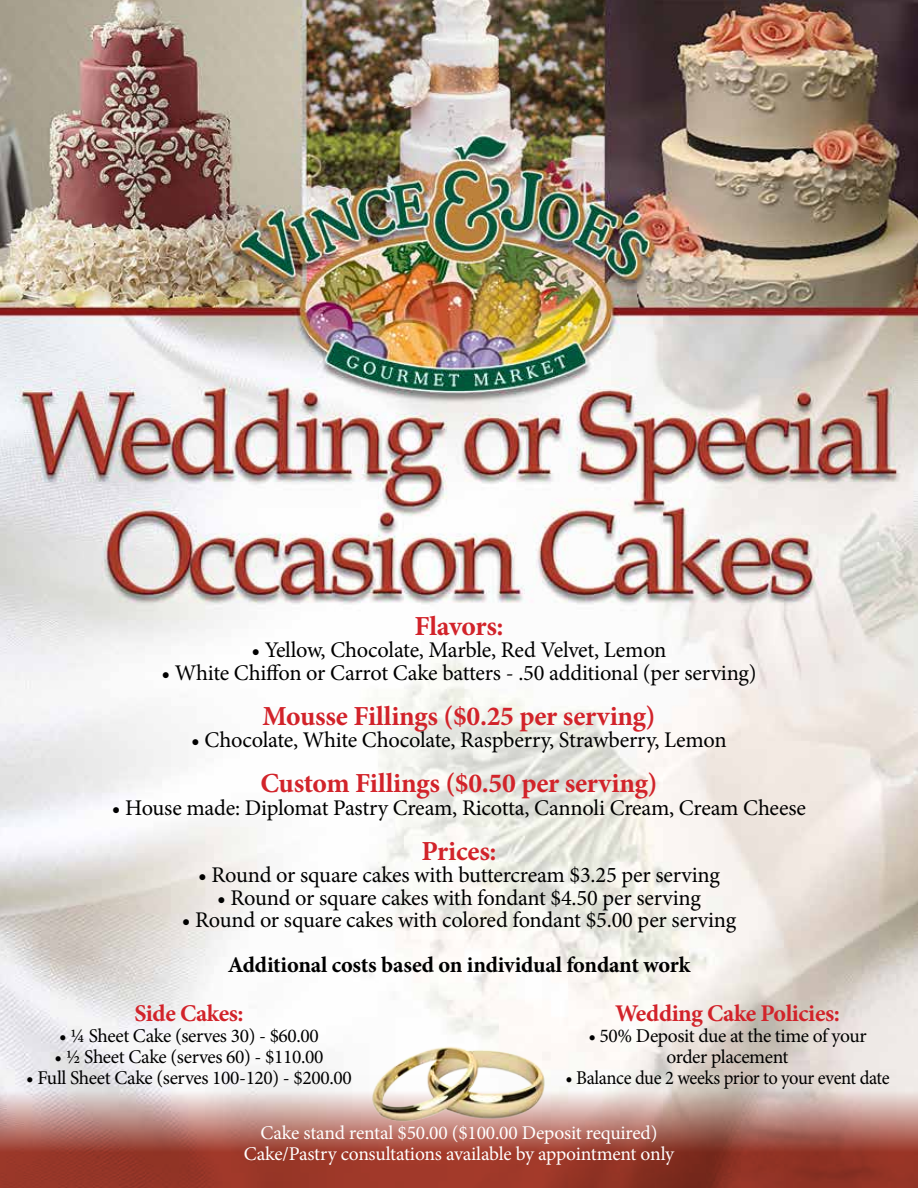
<style>
.page{position:relative;width:918px;height:1188px;background:#fff}
.page>*{position:absolute;margin:0;border:0;box-sizing:border-box;transform-origin:0 0}
.t1{font:700 27.6px "Minion Pro";letter-spacing:-.01em;color:#d2232a}
.t2{font:700 24px "Minion Pro";letter-spacing:-.02em;color:#d2232a}
.t3{font:22.35px "Minion Pro";letter-spacing:-.01em;color:#000}
.t4{font:700 22.35px "Minion Pro";letter-spacing:-.01em;color:#000}
.t5{font:19.5px/21px "Minion Pro";letter-spacing:-.02em;color:#000;text-align:center}
.t6{font:19.5px/21px "Minion Pro";letter-spacing:-.01em;color:#fff;text-align:center}
.t7{font:19.5px "Minion Pro";letter-spacing:-.02em;color:#000;scale:.95 1}
</style>
<div class="page">
<img style="left:0;top:0;width:918px;height:1076px">
<svg style="left:0;top:1076px;width:918px;height:112px;background:#b4756c"></svg>
<img style="left:371px;top:1043px;width:176px;height:88px">
<p class="t1" style="left:414px;top:606px;width:91px">Flavors:</p>
<p class="t3" style="left:251px;top:635px;width:417px">• Yellow, Chocolate, Marble, Red Velvet, Lemon</p>
<p class="t3" style="left:161px;top:658px;width:597px">• White Chiffon or Carrot Cake batters - .50 additional (per serving)</p>
<p class="t1" style="left:262px;top:696px;width:395px">Mousse Fillings ($0.25 per serving)</p>
<p class="t3" style="left:191px;top:725px;width:537px">• Chocolate, White Chocolate, Raspberry, Strawberry, Lemon</p>
<p class="t1" style="left:261px;top:764px;width:398px">Custom Fillings ($0.50 per serving)</p>
<p class="t3" style="left:112px;top:793px;width:696px">• House made: Diplomat Pastry Cream, Ricotta, Cannoli Cream, Cream Cheese</p>
<p class="t1" style="left:421px;top:831px;width:77px">Prices:</p>
<p class="t3" style="left:198px;top:860px;width:523px">• Round or square cakes with buttercream $3.25 per serving</p>
<p class="t3" style="left:217px;top:883px;width:485px">• Round or square cakes with fondant $4.50 per serving</p>
<p class="t3" style="left:182px;top:905px;width:556px">• Round or square cakes with colored fondant $5.00 per serving</p>
<p class="t4" style="left:228px;top:949px;width:464px">Additional costs based on individual fondant work</p>
<p class="t2" style="left:134px;top:996px;width:111px">Side Cakes:</p>
<p class="t5" style="left:59px;top:1025px;width:261px">• ¼ Sheet Cake (serves 30) - $60.00</p>
<p class="t5" style="left:55px;top:1046px;width:270px">• ½ Sheet Cake (serves 60) - $110.00</p>
<p class="t5" style="left:26px;top:1067px;width:327px">• Full Sheet Cake (serves 100-120) - $200.00</p>
<p class="t2" style="left:615px;top:996px;width:226px">Wedding Cake Policies:</p>
<p class="t5" style="left:588px;top:1025px;width:280px">• 50% Deposit due at the time of your order placement</p>
<p class="t7" style="left:565px;top:1064px;width:343px">• Balance due 2 weeks prior to your event date</p>
<p class="t6" style="left:244px;top:1122px;width:432px">Cake stand rental $50.00 ($100.00 Deposit required)<br>Cake/Pastry consultations available by appointment only</p>
</div>
